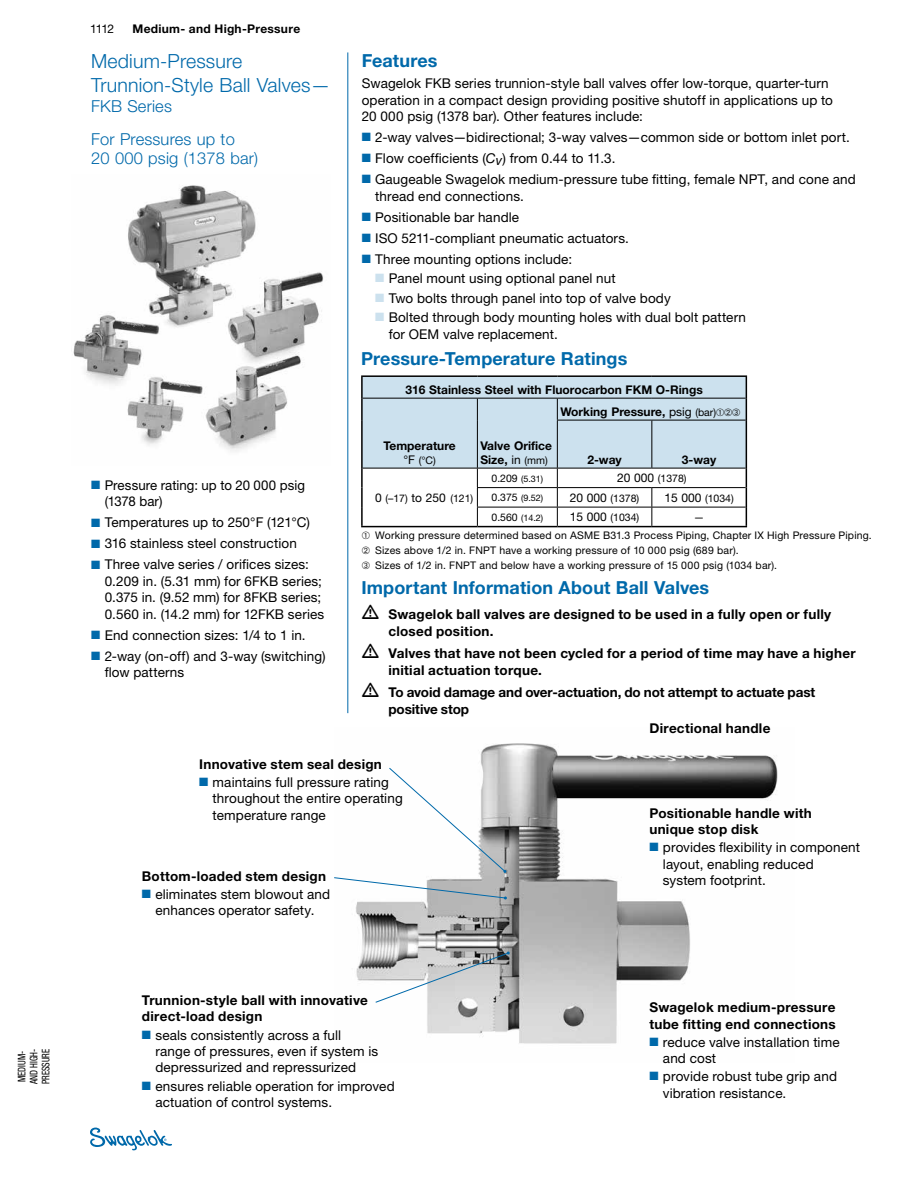
<style>
.page{position:relative;width:918px;height:1188px;background:#fff}
.page>*{position:absolute;margin:0;border:0;box-sizing:border-box;transform-origin:0 0}
.t1{font:300 19.5px/24px "Helvetica Neue LT Std";letter-spacing:.01em;color:#0069aa}
.t2{font:700 18px "Helvetica Neue LT Std";letter-spacing:.005em;color:#0069aa}
.t3{font:300 16.5px/33px "Helvetica Neue LT Std";letter-spacing:.01em;color:#0069aa}
.t4{font:13.5px/16.5px "Helvetica Neue LT Std";letter-spacing:.01em;color:#000}
.t5{font:700 13.5px/16.5px "Helvetica Neue LT Std";letter-spacing:.02em;color:#000}
.t6{font:700 13.5px/16.5px "Helvetica Neue LT Std";letter-spacing:-.005em;color:#000}
.t7{font:700 12px/13.5px "Helvetica Neue LT Std";color:#000}
.t8{font:700 12px "Helvetica Neue LT Std";letter-spacing:.025em;color:#000}
.t9{font:12px "Helvetica Neue LT Std";color:#000}
.t10{font:10.5px/18.9px "Helvetica Neue LT Std";letter-spacing:.015em;color:#000}
.t11{font:condensed 10.5px/12px "Helvetica Neue LT Std";color:#000;scale:.85 1}
.t12{font:9px "Helvetica Neue LT Std";color:#000}
.s1{color:#0069aa}
.s2{font-style:italic}
.s3{color:#cce1ee}
.s4{font-size:12px}
.s5{font-weight:400}
.s6{font-weight:400;font-size:10.5px}
.s7{font-size:10.5px}
</style>
<div class="page">
<svg style="left:90px;top:1128px;width:82px;height:22px"></svg>
<img style="left:73px;top:185px;width:251px;height:267px">
<hr style="left:348px;top:52px;width:1px;height:661px;background:#0069aa">
<img style="left:356px;top:743px;width:422px;height:301px">
<svg style="left:375px;top:952px;width:135px;height:51px"></svg>
<svg style="left:334px;top:767px;width:173px;height:133px"></svg>
<hr style="left:361px;top:375px;width:116px;height:2px;background:#000">
<hr style="left:477px;top:375px;width:80px;height:2px;background:#000">
<hr style="left:557px;top:375px;width:95px;height:2px;background:#000">
<hr style="left:652px;top:375px;width:95px;height:2px;background:#000">
<hr style="left:361px;top:526px;width:116px;height:1px;background:#000">
<svg style="left:361px;top:376px;width:386px;height:150px"></svg>
<hr style="left:477px;top:526px;width:80px;height:1px;background:#000">
<hr style="left:557px;top:526px;width:95px;height:1px;background:#000">
<hr style="left:652px;top:526px;width:95px;height:1px;background:#000">
<p class="t11" style="left:16px;top:1084px;width:43px;rotate:-90deg">MEDIUM-<br>AND HIGH-<br>PRESSURE</p>
<p class="t9" style="left:90px;top:22px;width:26px">1112</p>
<p class="t8" style="left:133px;top:22px;width:169px">Medium- and High-Pressure</p>
<h1 class="t1" style="left:91px;top:49px;width:241px">Medium-Pressure<br>Trunnion-Style Ball Valves—</h1>
<p class="t3" style="left:91px;top:89px;width:145px">FKB Series<br>For Pressures up to</p>
<p class="t3" style="left:91px;top:142px;width:169px">20 000 psig (1378 bar)</p>
<p class="t4" style="left:105px;top:477px;width:202px;text-indent:-14px"><span class="s1">■</span> Pressure rating: up to 20 000 psig (1378 bar)</p>
<p class="t4" style="left:91px;top:514px;width:220px"><span class="s1">■</span> Temperatures up to 250°F (121°C)</p>
<p class="t4" style="left:91px;top:535px;width:207px"><span class="s1">■</span> 316 stainless steel construction</p>
<p class="t4" style="left:105px;top:556px;width:221px;text-indent:-14px"><span class="s1">■</span> Three valve series / orifices sizes:<br>0.209 in. (5.31 mm) for 6FKB series; 0.375 in. (9.52 mm) for 8FKB series; 0.560 in. (14.2 mm) for 12FKB series</p>
<p class="t4" style="left:91px;top:627px;width:216px"><span class="s1">■</span> End connection sizes: 1/4 to 1 in.</p>
<p class="t4" style="left:105px;top:648px;width:222px;text-indent:-14px"><span class="s1">■</span> 2-way (on-off) and 3-way (switching) flow patterns</p>
<h2 class="t2" style="left:362px;top:50px;width:77px">Features</h2>
<p class="t4" style="left:362px;top:75px;width:473px">Swagelok FKB series trunnion-style ball valves offer low-torque, quarter-turn operation in a compact design providing positive shutoff in applications up to<br>20 000 psig (1378 bar). Other features include:</p>
<p class="t4" style="left:362px;top:129px;width:490px"><span class="s1">■</span> 2-way valves—bidirectional; 3-way valves—common side or bottom inlet port.</p>
<p class="t4" style="left:362px;top:150px;width:255px"><span class="s1">■</span> Flow coefficients (<span class="s2">Cv</span>) from 0.44 to 11.3.</p>
<p class="t4" style="left:375px;top:171px;width:482px;text-indent:-14px"><span class="s1">■</span> Gaugeable Swagelok medium-pressure tube fitting, female NPT, and cone and thread end connections.</p>
<p class="t4" style="left:362px;top:208px;width:159px"><span class="s1">■</span> Positionable bar handle</p>
<p class="t4" style="left:362px;top:229px;width:269px"><span class="s1">■</span> ISO 5211-compliant pneumatic actuators.</p>
<p class="t4" style="left:362px;top:250px;width:212px"><span class="s1">■</span> Three mounting options include:</p>
<p class="t4" style="left:375px;top:270px;width:242px"><span class="s3">■</span> Panel mount using optional panel nut</p>
<p class="t4" style="left:375px;top:289px;width:297px"><span class="s3">■</span> Two bolts through panel into top of valve body</p>
<p class="t4" style="left:389px;top:309px;width:359px;text-indent:-14px"><span class="s3">■</span> Bolted through body mounting holes with dual bolt pattern for OEM valve replacement.</p>
<h2 class="t2" style="left:361px;top:347px;width:268px">Pressure-Temperature Ratings</h2>
<p class="t7" style="left:405px;top:382px;width:299px">316 Stainless Steel with Fluorocarbon FKM O-Rings</p>
<p class="t7" style="left:384px;top:439px;width:74px">Temperature</p>
<p class="t10" style="left:403px;top:450px;width:34px"><span class="s4">°F</span> (°C)</p>
<p class="t7" style="left:480px;top:439px;width:73px">Valve Orifice<br>Size, <span class="s5">in</span> <span class="s6">(mm)</span></p>
<p class="t7" style="left:560px;top:404px;width:182px">Working Pressure, <span class="s5">psig</span> <span class="s6">(bar)</span>➀➁➂</p>
<p class="t7" style="left:587px;top:452px;width:36px">2-way</p>
<p class="t7" style="left:682px;top:452px;width:36px">3-way</p>
<p class="t12" style="left:492px;top:473px;width:53px"><span class="s7">0.209</span> (5.31)</p>
<p class="t10" style="left:617px;top:469px;width:71px"><span class="s4">20 000</span> (1378)</p>
<p class="t12" style="left:492px;top:493px;width:53px"><span class="s7">0.375</span> (9.52)</p>
<p class="t10" style="left:570px;top:488px;width:71px"><span class="s4">20 000</span> (1378)</p>
<p class="t10" style="left:664px;top:488px;width:71px"><span class="s4">15 000</span> (1034)</p>
<p class="t12" style="left:492px;top:512px;width:53px"><span class="s7">0.560</span> (14.2)</p>
<p class="t10" style="left:570px;top:508px;width:71px"><span class="s4">15 000</span> (1034)</p>
<p class="t10" style="left:375px;top:488px;width:100px"><span class="s4">0</span> (–17) <span class="s4">to 250</span> (121)</p>
<p class="t10" style="left:362px;top:507px;width:512px;text-indent:332px">—<br>➀ Working pressure determined based on ASME B31.3 Process Piping, Chapter IX High Pressure Piping.</p>
<p class="t10" style="left:362px;top:543px;width:417px;line-height:15px">➁ Sizes above 1/2 in. FNPT have a working pressure of 10 000 psig (689 bar).<br>➂ Sizes of 1/2 in. FNPT and below have a working pressure of 15 000 psig (1034 bar).</p>
<h2 class="t2" style="left:361px;top:576px;width:349px">Important Information About Ball Valves</h2>
<p class="t5" style="left:388px;top:606px;width:444px">Swagelok ball valves are designed to be used in a fully open or fully closed position.</p>
<p class="t5" style="left:388px;top:645px;width:469px">Valves that have not been cycled for a period of time may have a higher initial actuation torque.</p>
<p class="t6" style="left:388px;top:684px;width:428px">To avoid damage and over-actuation, do not attempt to actuate past positive stop</p>
<p class="t5" style="left:649px;top:720px;width:123px">Directional handle</p>
<p class="t5" style="left:199px;top:755px;width:184px">Innovative stem seal design</p>
<p class="t4" style="left:213px;top:773px;width:192px;text-indent:-14px"><span class="s1">■</span> maintains full pressure rating throughout the entire operating temperature range</p>
<p class="t5" style="left:649px;top:804px;width:164px">Positionable handle with unique stop disk</p>
<p class="t4" style="left:663px;top:839px;width:199px;text-indent:-14px"><span class="s1">■</span> provides flexibility in component layout, enabling reduced</p>
<p class="t5" style="left:142px;top:867px;width:186px">Bottom-loaded stem design</p>
<p class="t4" style="left:663px;top:872px;width:104px">system footprint.</p>
<p class="t4" style="left:142px;top:886px;width:190px;text-align:center"><span class="s1">■</span> eliminates stem blowout and enhances operator safety.</p>
<p class="t5" style="left:142px;top:992px;width:227px">Trunnion-style ball with innovative direct-load design</p>
<p class="t4" style="left:155px;top:1026px;width:224px;text-indent:-14px"><span class="s1">■</span> seals consistently across a full range of pressures, even if system is depressurized and repressurized</p>
<p class="t4" style="left:155px;top:1077px;width:241px;text-indent:-14px"><span class="s1">■</span> ensures reliable operation for improved actuation of control systems.</p>
<p class="t5" style="left:649px;top:999px;width:188px">Swagelok medium-pressure tube fitting end connections</p>
<p class="t4" style="left:663px;top:1034px;width:178px;text-indent:-14px"><span class="s1">■</span> reduce valve installation time and cost</p>
<p class="t4" style="left:663px;top:1068px;width:176px;text-indent:-14px"><span class="s1">■</span> provide robust tube grip and vibration resistance.</p>
</div>
